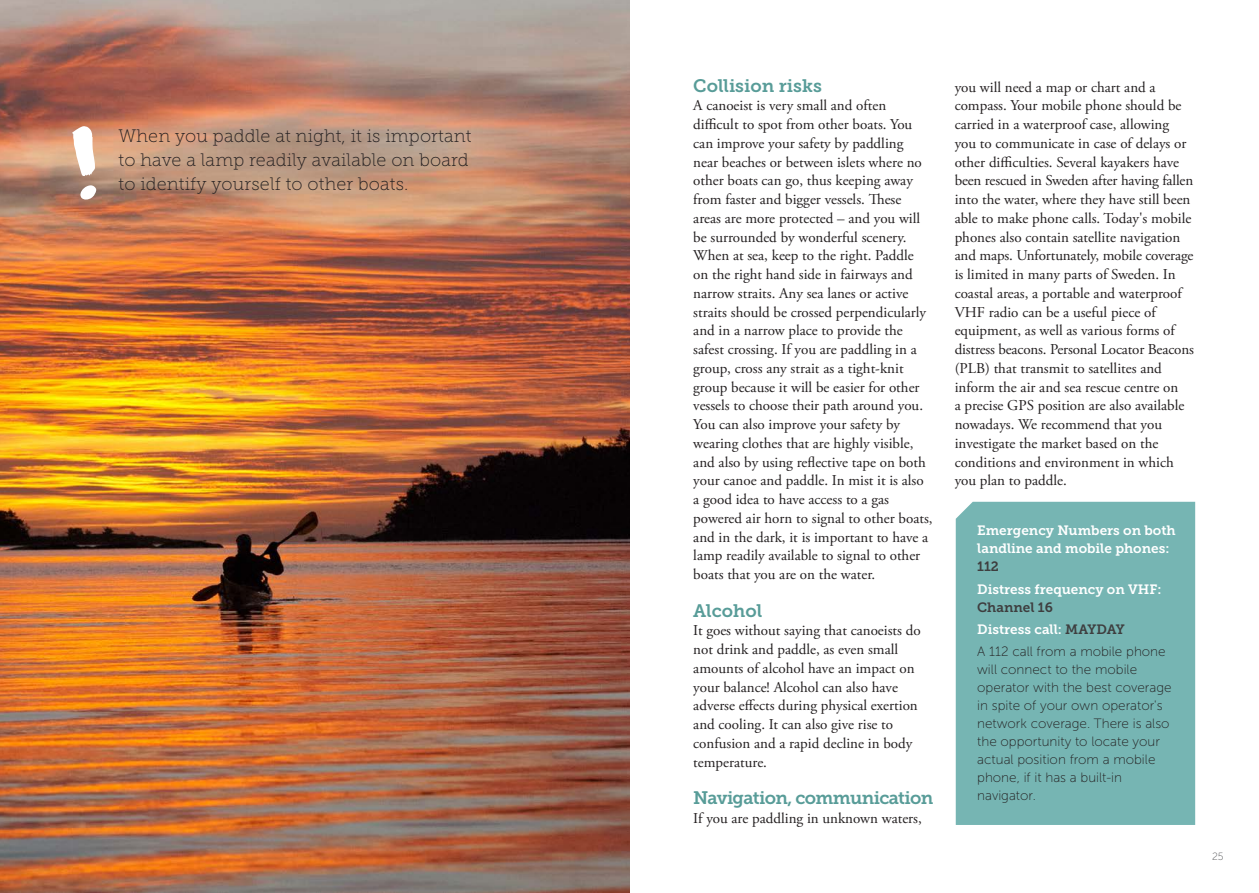
<style>
.page{position:relative;width:1259px;height:893px;background:#fff}
.page>*{position:absolute;margin:0;border:0;box-sizing:border-box;transform-origin:0 0}
.t1{font:18px/24px "Museo Slab 100";letter-spacing:.01em;color:#231f20}
.t2{font:18px "Museo Slab 700";letter-spacing:-.035em;color:#589c98}
.t3{font:18px "Museo Slab 700";color:#589c98}
.t4{font:15px/18.8px "Adobe Garamond Pro";color:#231f20}
.t5{font:13.5px/18px "Museo Sans 100";color:#231f20}
.t6{font:13.5px/18px "Museo Slab 700";color:#fff}
.t7{font:13.5px/22.2px "Museo Slab 700";color:#3e3e3f}
.t8{font:10.5px "Museo Sans 100";color:#57585a}
.s1{color:#fff}
</style>
<div class="page">
<img style="left:0;top:0;width:629px;height:893px">
<div style="left:955px;top:502px;width:240px;height:323px;background:#76b5b3"></div>
<svg style="left:72px;top:126px;width:24px;height:74px"></svg>
<p class="t1" style="left:119px;top:124px;width:354px">When you paddle at night, it is important to have a lamp readily available on board to identify yourself to other boats.</p>
<p class="t3" style="left:693px;top:75px;width:130px">Collision risks</p>
<p class="t4" style="left:693px;top:97px;width:241px">A canoeist is very small and often difficult to spot from other boats. You can improve your safety by paddling<br>near beaches or between islets where no other boats can go, thus keeping away from faster and bigger vessels. These areas are more protected – and you will be surrounded by wonderful scenery.<br>When at sea, keep to the right. Paddle on the right hand side in fairways and narrow straits. Any sea lanes or active straits should be crossed perpendicularly and in a narrow place to provide the safest crossing. If you are paddling in a group, cross any strait as a tight-knit group because it will be easier for other vessels to choose their path around you.<br>You can also improve your safety by wearing clothes that are highly visible, and also by using reflective tape on both your canoe and paddle. In mist it is also a good idea to have access to a gas powered air horn to signal to other boats, and in the dark, it is important to have a lamp readily available to signal to other boats that you are on the water.</p>
<p class="t3" style="left:693px;top:600px;width:70px">Alcohol</p>
<p class="t4" style="left:693px;top:622px;width:229px">It goes without saying that canoeists do not drink and paddle, as even small amounts of alcohol have an impact on your balance! Alcohol can also have adverse effects during physical exertion and cooling. It can also give rise to confusion and a rapid decline in body temperature.</p>
<p class="t2" style="left:693px;top:788px;width:242px">Navigation, communication</p>
<p class="t4" style="left:693px;top:809px;width:230px">If you are paddling in unknown waters,</p>
<p class="t4" style="left:954px;top:78px;width:241px">you will need a map or chart and a compass. Your mobile phone should be carried in a waterproof case, allowing you to communicate in case of delays or other difficulties. Several kayakers have been rescued in Sweden after having fallen into the water, where they have still been able to make phone calls. Today's mobile phones also contain satellite navigation and maps. Unfortunately, mobile coverage is limited in many parts of Sweden. In coastal areas, a portable and waterproof VHF radio can be a useful piece of equipment, as well as various forms of distress beacons. Personal Locator Beacons (PLB) that transmit to satellites and inform the air and sea rescue centre on<br>a precise GPS position are also available nowadays. We recommend that you investigate the market based on the conditions and environment in which you plan to paddle.</p>
<p class="t6" style="left:977px;top:522px;width:200px">Emergency Numbers on both landline and mobile phones:</p>
<p class="t7" style="left:977px;top:556px;width:23px">112</p>
<p class="t6" style="left:977px;top:580px;width:186px">Distress frequency on VHF:</p>
<p class="t7" style="left:977px;top:596px;width:149px">Channel 16<br><span class="s1">Distress call:</span> MAYDAY</p>
<p class="t5" style="left:977px;top:642px;width:196px">A 112 call from a mobile phone will connect to the mobile operator with the best coverage in spite of your own operator's network coverage. There is also the opportunity to locate your actual position from a mobile phone, if it has a built-in navigator.</p>
<p class="t8" style="left:1212px;top:851px;width:13px">25</p>
</div>
